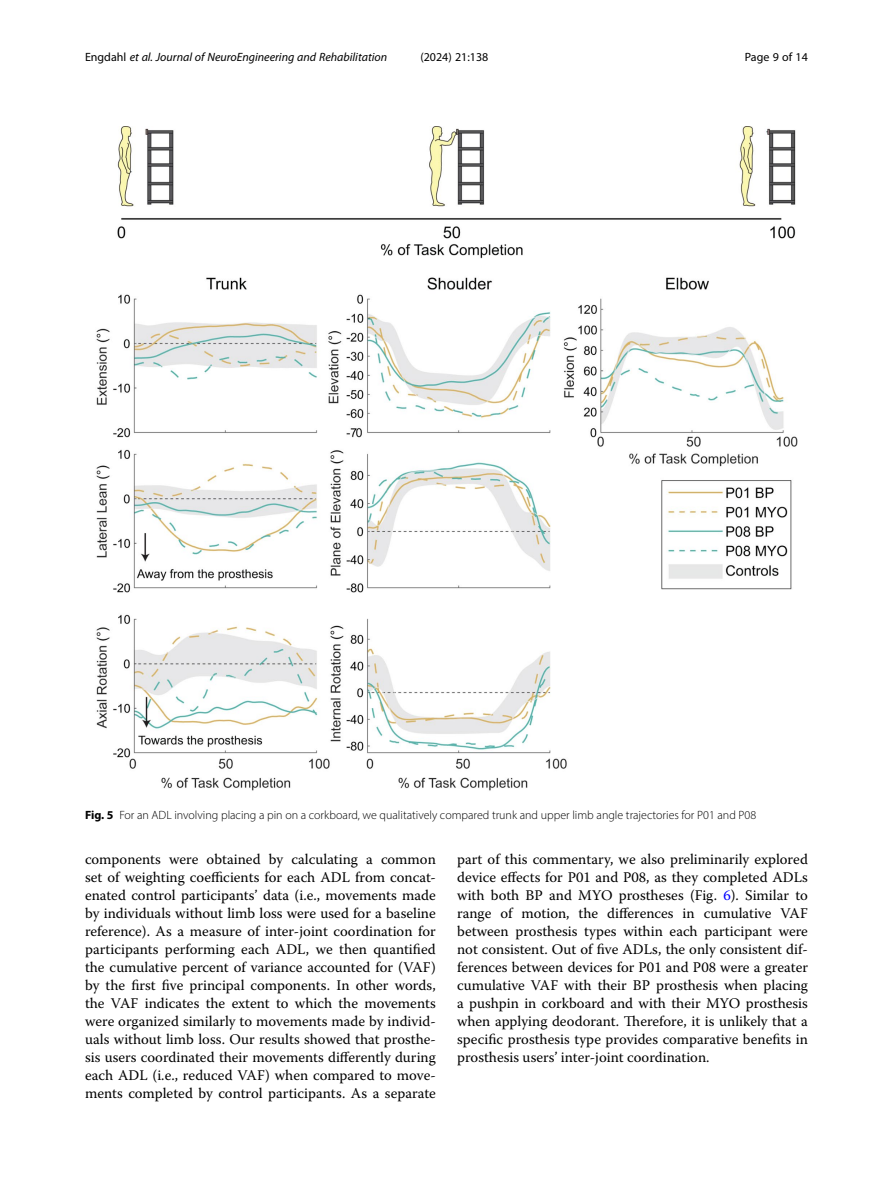
<style>
.page{position:relative;width:893px;height:1191px;background:#fff}
.page>*{position:absolute;margin:0;border:0;box-sizing:border-box;transform-origin:0 0}
.Body_Text_Indent{font:14.7px/18px "Warnock Pro";color:#000;text-align:justify}
.Figure_Caption{font:300 12px "Myriad Pro";color:#000}
.t1{font:italic 12px "Myriad Pro";color:#000}
.t2{font:12px "Myriad Pro";color:#000}
.s1{font-style:normal}
.s2{font-weight:700}
.s3{color:#00f}
</style>
<div class="page">
<img style="left:96px;top:126px;width:701px;height:665px">
<p class="t1" style="left:85px;top:50px;width:304px"><span class="s1">Engdahl</span> et al. Journal of NeuroEngineering and Rehabilitation</p>
<p class="t2" style="left:420px;top:50px;width:70px">(2024) 21:138</p>
<p class="t2" style="left:745px;top:50px;width:65px">Page 9 of 14</p>
<p class="Figure_Caption" style="left:85px;top:807px;width:673px"><span class="s2">Fig. 5</span> For an ADL involving placing a pin on a corkboard, we qualitatively compared trunk and upper limb angle trajectories for P01 and P08</p>
<p class="Body_Text_Indent" style="left:85px;top:850px;width:352px">components were obtained by calculating a common set of weighting coefficients for each ADL from concat&shy;enated control participants’ data (i.e., movements made by individuals without limb loss were used for a baseline reference). As a measure of inter-joint coordination for participants performing each ADL, we then quantified the cumulative percent of variance accounted for (VAF) by the first five principal components. In other words, the VAF indicates the extent to which the movements were organized similarly to movements made by individ&shy;uals without limb loss. Our results showed that prosthe&shy;sis users coordinated their movements differently during each ADL (i.e., reduced VAF) when compared to move&shy;ments completed by control participants. As a separate</p>
<p class="Body_Text_Indent" style="left:457px;top:850px;width:352px">part of this commentary, we also preliminarily explored device effects for P01 and P08, as they completed ADLs with both BP and MYO prostheses (Fig. <span class="s3">6</span>). Similar to range of motion, the differences in cumulative VAF between prosthesis types within each participant were not consistent. Out of five ADLs, the only consistent dif&shy;ferences between devices for P01 and P08 were a greater cumulative VAF with their BP prosthesis when placing a pushpin in corkboard and with their MYO prosthesis when applying deodorant. Therefore, it is unlikely that a specific prosthesis type provides comparative benefits in prosthesis users’ inter-joint coordination.</p>
</div>
